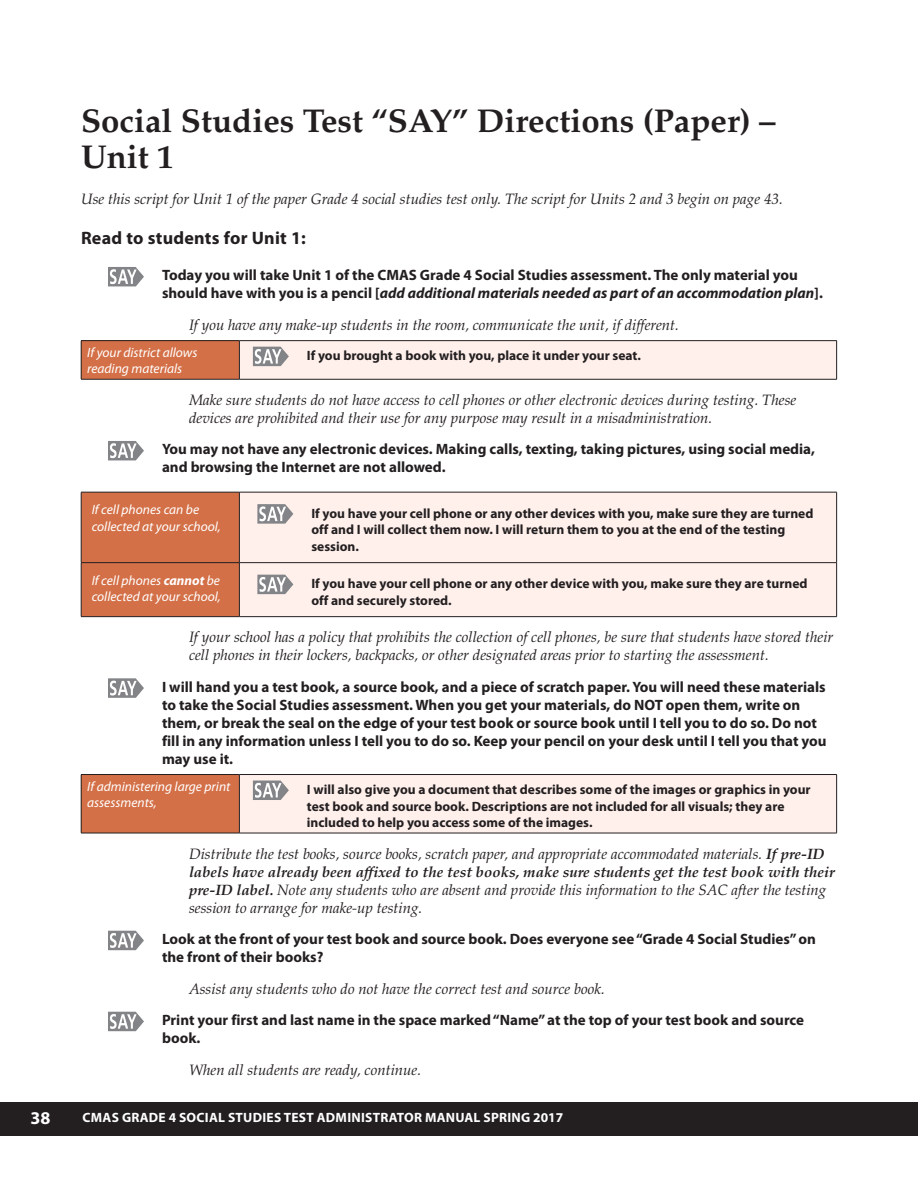
<style>
.page{position:relative;width:918px;height:1188px;background:#fff}
.page>*{position:absolute;margin:0;border:0;box-sizing:border-box;transform-origin:0 0}
.Header_2_5{font:700 33px/36px "Palatino LT Std";color:#231f20}
.Header_4{font:700 18px "Myriad Pro";letter-spacing:.015em;color:#231f20}
.t1{font:700 18px "Myriad Pro";color:#fff}
.SAY_-_BOLD_w_icon{font:700 15px/18px "Myriad Pro";color:#231f20}
.SAY_-_ITALIC{font:italic 15px/18px "Palatino LT Std";color:#231f20}
.Main_Body{font:italic 15px "Palatino LT Std";color:#231f20}
.Table_SAY_wICON{font:700 13.5px/16.5px "Myriad Pro";color:#231f20}
.Table_Text{font:italic 13.5px/16.5px "Myriad Pro";color:#fff}
.t2{font:700 13.5px "Myriad Pro";letter-spacing:.02em;color:#fff}
.s1{font-style:italic}
.s2{font-weight:700}
</style>
<div class="page">
<div style="left:0;top:1102px;width:918px;height:34px;background:#231f20"></div>
<svg style="left:108px;top:267px;width:36px;height:19px"></svg>
<div style="left:81px;top:341px;width:158px;height:38px;background:#d47047"></div>
<div style="left:239px;top:341px;width:598px;height:38px;background:#fff0ec"></div>
<hr style="left:81px;top:340px;width:158px;height:1px;background:#231f20">
<hr style="left:81px;top:341px;width:1px;height:38px;background:#231f20">
<hr style="left:239px;top:340px;width:598px;height:1px;background:#231f20">
<hr style="left:239px;top:341px;width:1px;height:38px;background:#231f20">
<hr style="left:836px;top:341px;width:1px;height:38px;background:#231f20">
<hr style="left:81px;top:379px;width:158px;height:1px;background:#231f20">
<hr style="left:239px;top:379px;width:598px;height:1px;background:#231f20">
<svg style="left:253px;top:347px;width:36px;height:19px"></svg>
<svg style="left:108px;top:441px;width:36px;height:19px"></svg>
<div style="left:82px;top:493px;width:157px;height:123px;background:#d47047"></div>
<div style="left:240px;top:493px;width:596px;height:123px;background:#fff0ec"></div>
<hr style="left:81px;top:492px;width:158px;height:1px;background:#231f20">
<hr style="left:81px;top:492px;width:1px;height:70px;background:#231f20">
<hr style="left:239px;top:492px;width:598px;height:1px;background:#231f20">
<hr style="left:239px;top:492px;width:1px;height:70px;background:#231f20">
<hr style="left:836px;top:492px;width:1px;height:70px;background:#231f20">
<hr style="left:81px;top:562px;width:158px;height:1px;background:#231f20">
<hr style="left:81px;top:563px;width:1px;height:53px;background:#231f20">
<hr style="left:239px;top:562px;width:598px;height:1px;background:#231f20">
<hr style="left:239px;top:563px;width:1px;height:53px;background:#231f20">
<hr style="left:836px;top:563px;width:1px;height:53px;background:#231f20">
<hr style="left:81px;top:616px;width:158px;height:1px;background:#231f20">
<hr style="left:239px;top:616px;width:598px;height:1px;background:#231f20">
<svg style="left:257px;top:504px;width:36px;height:20px"></svg>
<svg style="left:257px;top:575px;width:36px;height:19px"></svg>
<svg style="left:108px;top:678px;width:36px;height:20px"></svg>
<div style="left:81px;top:775px;width:158px;height:58px;background:#d47047"></div>
<div style="left:239px;top:775px;width:598px;height:58px;background:#fff0ec"></div>
<hr style="left:81px;top:774px;width:158px;height:1px;background:#231f20">
<hr style="left:81px;top:775px;width:1px;height:58px;background:#231f20">
<hr style="left:239px;top:774px;width:598px;height:1px;background:#231f20">
<hr style="left:239px;top:775px;width:1px;height:58px;background:#231f20">
<hr style="left:836px;top:775px;width:1px;height:58px;background:#231f20">
<hr style="left:81px;top:833px;width:158px;height:1px;background:#231f20">
<hr style="left:239px;top:833px;width:598px;height:1px;background:#231f20">
<svg style="left:253px;top:781px;width:36px;height:19px"></svg>
<svg style="left:108px;top:931px;width:36px;height:19px"></svg>
<svg style="left:108px;top:1012px;width:36px;height:19px"></svg>
<h2 class="Header_2_5" style="left:81px;top:103px;width:696px">Social Studies Test “SAY” Directions (Paper) –<br>Unit 1</h2>
<p class="Main_Body" style="left:81px;top:190px;width:703px">Use this script for Unit 1 of the paper Grade 4 social studies test only. The script for Units 2 and 3 begin on page 43.</p>
<p class="Header_4" style="left:81px;top:227px;width:227px">Read to students for Unit 1:</p>
<p class="SAY_-_BOLD_w_icon" style="left:162px;top:266px;width:662px">Today you will take Unit 1 of the CMAS Grade 4 Social Studies assessment. The only material you should have with you is a pencil [<span class="s1">add additional materials needed as part of an accommodation plan</span>].</p>
<p class="SAY_-_ITALIC" style="left:189px;top:316px;width:492px">If you have any make-up students in the room, communicate the unit, if different.</p>
<p class="Table_Text" style="left:87px;top:344px;width:112px">If your district allows reading materials</p>
<p class="Table_SAY_wICON" style="left:307px;top:347px;width:336px">If you brought a book with you, place it under your seat.</p>
<p class="SAY_-_ITALIC" style="left:189px;top:391px;width:609px">Make sure students do not have access to cell phones or other electronic devices during testing. These devices are prohibited and their use for any purpose may result in a misadministration.</p>
<p class="SAY_-_BOLD_w_icon" style="left:162px;top:440px;width:655px">You may not have any electronic devices. Making calls, texting, taking pictures, using social media, and browsing the Internet are not allowed.</p>
<p class="Table_Text" style="left:92px;top:501px;width:130px">If cell phones can be collected at your school,</p>
<p class="Table_SAY_wICON" style="left:311px;top:504px;width:504px">If you have your cell phone or any other devices with you, make sure they are turned off and I will collect them now. I will return them to you at the end of the testing session.</p>
<p class="Table_Text" style="left:92px;top:572px;width:130px">If cell phones <span class="s2">cannot</span> be collected at your school,</p>
<p class="Table_SAY_wICON" style="left:311px;top:575px;width:498px">If you have your cell phone or any other device with you, make sure they are turned off and securely stored.</p>
<p class="SAY_-_ITALIC" style="left:189px;top:629px;width:646px">If your school has a policy that prohibits the collection of cell phones, be sure that students have stored their cell phones in their lockers, backpacks, or other designated areas prior to starting the assessment.</p>
<p class="SAY_-_BOLD_w_icon" style="left:162px;top:677px;width:666px">I will hand you a test book, a source book, and a piece of scratch paper. You will need these materials to take the Social Studies assessment. When you get your materials, do NOT open them, write on them, or break the seal on the edge of your test book or source book until I tell you to do so. Do not fill in any information unless I tell you to do so. Keep your pencil on your desk until I tell you that you may use it.</p>
<p class="Table_Text" style="left:87px;top:778px;width:145px">If administering large print assessments,</p>
<p class="Table_SAY_wICON" style="left:307px;top:781px;width:505px">I will also give you a document that describes some of the images or graphics in your test book and source book. Descriptions are not included for all visuals; they are included to help you access some of the images.</p>
<p class="SAY_-_ITALIC" style="left:189px;top:845px;width:648px">Distribute the test books, source books, scratch paper, and appropriate accommodated materials. <span class="s2">If pre-ID labels have already been affixed to the test books, make sure students get the test book with their pre-ID label.</span> Note any students who are absent and provide this information to the SAC after the testing session to arrange for make-up testing.</p>
<p class="SAY_-_BOLD_w_icon" style="left:162px;top:930px;width:656px">Look at the front of your test book and source book. Does everyone see “Grade 4 Social Studies” on the front of their books?</p>
<p class="SAY_-_ITALIC" style="left:189px;top:980px;width:417px">Assist any students who do not have the correct test and source book.</p>
<p class="SAY_-_BOLD_w_icon" style="left:162px;top:1011px;width:644px">Print your first and last name in the space marked “Name” at the top of your test book and source book.</p>
<p class="SAY_-_ITALIC" style="left:189px;top:1061px;width:234px">When all students are ready, continue.</p>
<p class="t1" style="left:31px;top:1106px;width:21px">38</p>
<p class="t2" style="left:83px;top:1108px;width:482px">CMAS GRADE 4 SOCIAL STUDIES TEST ADMINISTRATOR MANUAL SPRING 2017</p>
</div>
